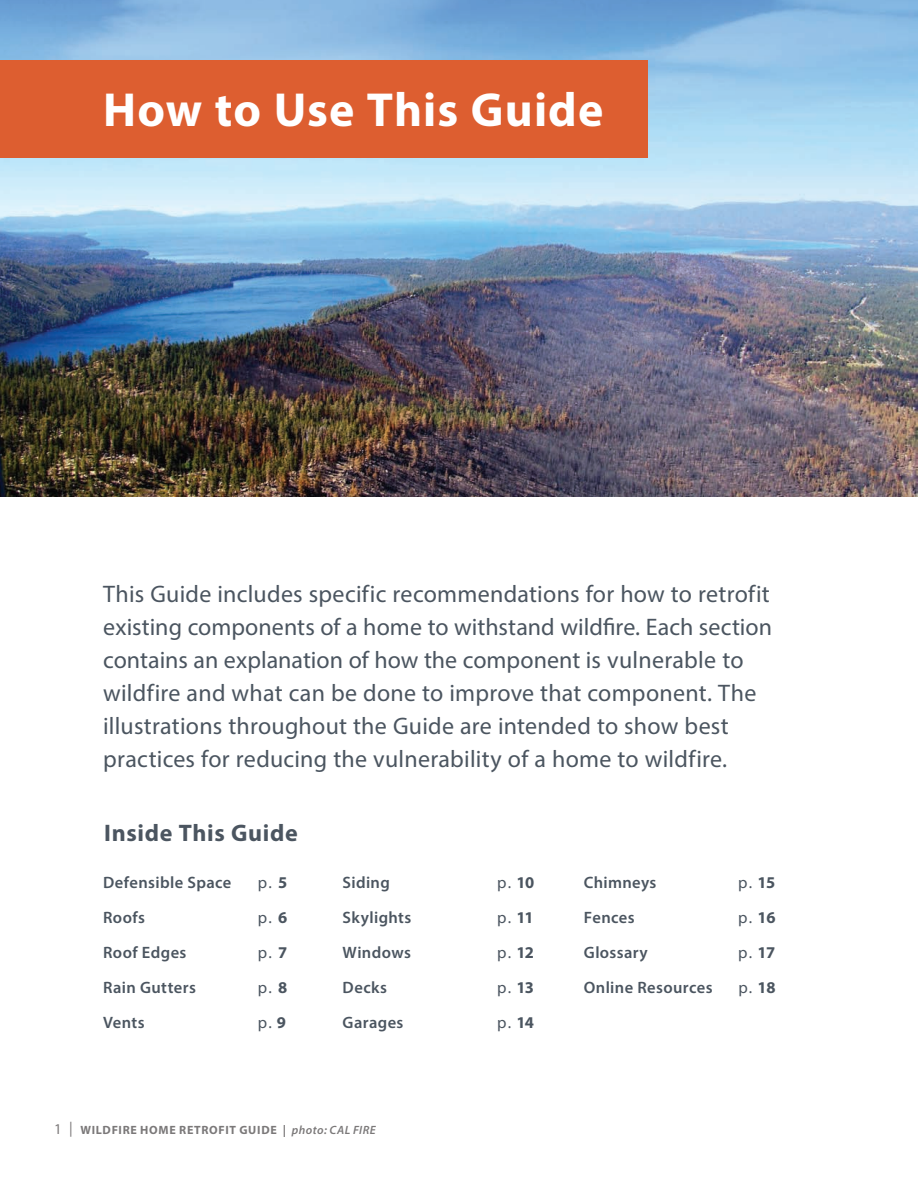
<style>
.page{position:relative;width:918px;height:1188px;background:#fff}
.page>*{position:absolute;margin:0;border:0;box-sizing:border-box;transform-origin:0 0}
.t1{font:700 48px "Myriad Pro";letter-spacing:.02em;color:#fff}
.t2{font:24px/33px "Myriad Pro";letter-spacing:.01em;color:#4b5560}
.t3{font:700 24px "Myriad Pro";letter-spacing:.025em;color:#4b5560}
.t4{font:600 16.5px "Myriad Pro";letter-spacing:.025em;color:#4b5560}
.t5{font:16.5px "Myriad Pro";color:#4b5560}
.t6{font:700 12px "Myriad Pro";letter-spacing:.06em;color:#231f20}
.s1{font-weight:700}
.s2{font-weight:400;font-size:15px}
.s3{font-weight:600;font-style:italic}
</style>
<div class="page">
<img style="left:0;top:0;width:918px;height:497px">
<div style="left:0;top:60px;width:647px;height:98px;background:#dd5e30"></div>
<h1 class="t1" style="left:103px;top:78px;width:502px">How to Use This Guide</h1>
<p class="t2" style="left:103px;top:577px;width:670px">This Guide includes specific recommendations for how to retrofit existing components of a home to withstand wildfre. Each section contains an explanation of how the component is vulnerable to wildfire and what can be done to improve that component. The illustrations throughout the Guide are intended to show best practices for reducing the vulnerability of a home to wildfire.</p>
<h3 class="t3" style="left:104px;top:817px;width:195px">Inside This Guide</h3>
<p class="t4" style="left:103px;top:872px;width:130px">Defensible Space</p>
<p class="t5" style="left:258px;top:873px;width:31px">p. <span class="s1">5</span></p>
<p class="t4" style="left:343px;top:872px;width:49px">Siding</p>
<p class="t5" style="left:497px;top:873px;width:39px">p. <span class="s1">10</span></p>
<p class="t4" style="left:584px;top:872px;width:74px">Chimneys</p>
<p class="t5" style="left:738px;top:873px;width:39px">p. <span class="s1">15</span></p>
<p class="t4" style="left:103px;top:907px;width:43px">Roofs</p>
<p class="t5" style="left:258px;top:908px;width:31px">p. <span class="s1">6</span></p>
<p class="t4" style="left:343px;top:907px;width:70px">Skylights</p>
<p class="t5" style="left:497px;top:908px;width:38px">p. <span class="s1">11</span></p>
<p class="t4" style="left:584px;top:907px;width:52px">Fences</p>
<p class="t5" style="left:738px;top:908px;width:39px">p. <span class="s1">16</span></p>
<p class="t4" style="left:103px;top:942px;width:85px">Roof Edges</p>
<p class="t5" style="left:258px;top:942px;width:31px">p. <span class="s1">7</span></p>
<p class="t4" style="left:343px;top:942px;width:70px">Windows</p>
<p class="t5" style="left:497px;top:942px;width:38px">p. <span class="s1">12</span></p>
<p class="t4" style="left:584px;top:942px;width:65px">Glossary</p>
<p class="t5" style="left:738px;top:942px;width:38px">p. <span class="s1">17</span></p>
<p class="t4" style="left:103px;top:977px;width:94px">Rain Gutters</p>
<p class="t5" style="left:258px;top:977px;width:31px">p. <span class="s1">8</span></p>
<p class="t4" style="left:343px;top:977px;width:46px">Decks</p>
<p class="t5" style="left:497px;top:977px;width:38px">p. <span class="s1">13</span></p>
<p class="t4" style="left:584px;top:977px;width:130px">Online Resources</p>
<p class="t5" style="left:738px;top:977px;width:39px">p. <span class="s1">18</span></p>
<p class="t4" style="left:103px;top:1012px;width:43px">Vents</p>
<p class="t5" style="left:258px;top:1012px;width:30px">p. <span class="s1">9</span></p>
<p class="t4" style="left:343px;top:1012px;width:62px">Garages</p>
<p class="t5" style="left:497px;top:1012px;width:38px">p. <span class="s1">14</span></p>
<p class="t6" style="left:54px;top:1122px;width:323px"><span class="s2">1 |</span> WILDFIRE HOME RETROFIT GUIDE | <span class="s3">photo: CAL FIRE</span></p>
</div>
